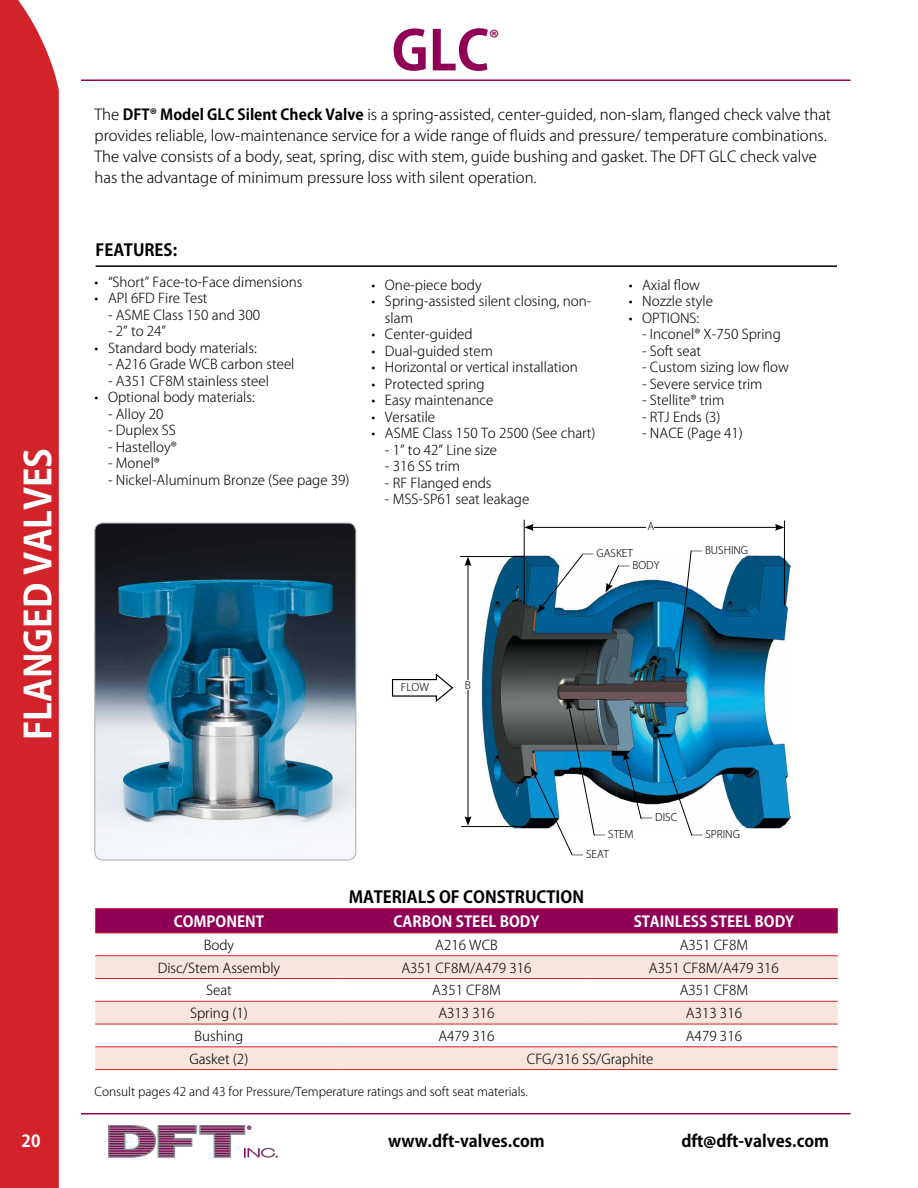
<style>
.page{position:relative;width:918px;height:1188px;background:#fff}
.page>*{position:absolute;margin:0;border:0;box-sizing:border-box;transform-origin:0 0}
.t1{font:700 54px "Koz Go Pro";color:#910057}
.t2{font:700 36px "Koz Go Pro";color:#fff}
.t3{font:700 21px "Koz Go Pro";color:#910057}
.t4{font:700 16.5px "Koz Go Pro";color:#000}
.t5{font:700 16.5px "Koz Go Pro";color:#fff}
.t6{font:300 15px/21px "Koz Go Pro";color:#000}
.t7{font:700 15px "Koz Go Pro";color:#fff}
.t8{font:300 13.5px/16.5px "Koz Go Pro";color:#000}
.t9{font:300 12px "Koz Go Pro";color:#000}
.t10{font:300 10.5px "Koz Go Pro";color:#000}
.s1{font-weight:700}
.s2{font-family:"Trebuchet MS"}
</style>
<div class="page">
<div style="left:0;top:0;width:59px;height:1188px;background:#d2232a"></div>
<hr style="left:96px;top:265px;width:741px;height:2px;background:#000">
<img style="left:481px;top:556px;width:310px;height:272px">
<img style="left:96px;top:523px;width:260px;height:337px">
<div style="left:94px;top:523px;width:262px;height:337px;border:1px solid #a7a9ac;border-radius:8px"></div>
<hr style="left:460px;top:556px;width:63px;height:1px;background:#000">
<hr style="left:461px;top:826px;width:67px;height:1px;background:#000">
<hr style="left:468px;top:564px;width:1px;height:255px;background:#000">
<svg style="left:465px;top:557px;width:6px;height:9px"></svg>
<svg style="left:465px;top:816px;width:6px;height:10px"></svg>
<svg style="left:391px;top:673px;width:63px;height:29px"></svg>
<div style="left:465px;top:680px;width:8px;height:9px;background:#fff"></div>
<hr style="left:524px;top:520px;width:1px;height:85px;background:#000">
<hr style="left:784px;top:521px;width:1px;height:84px;background:#000">
<hr style="left:531px;top:527px;width:246px;height:1px;background:#000">
<svg style="left:524px;top:524px;width:10px;height:7px"></svg>
<svg style="left:775px;top:524px;width:9px;height:7px"></svg>
<div style="left:646px;top:521px;width:8px;height:15px;background:#fff"></div>
<svg style="left:537px;top:554px;width:47px;height:59px"></svg>
<svg style="left:606px;top:565px;width:14px;height:28px"></svg>
<svg style="left:675px;top:550px;width:17px;height:127px"></svg>
<svg style="left:654px;top:724px;width:39px;height:112px"></svg>
<svg style="left:623px;top:751px;width:19px;height:69px"></svg>
<svg style="left:531px;top:700px;width:64px;height:156px"></svg>
<div style="left:95px;top:909px;width:743px;height:24px;background:#910057"></div>
<svg style="left:95px;top:956px;width:743px;height:113px;fill:#f8e5dc"></svg>
<hr style="left:95px;top:1069px;width:248px;height:1px;background:#d2232a">
<hr style="left:343px;top:1069px;width:247px;height:1px;background:#d2232a">
<hr style="left:590px;top:1069px;width:248px;height:1px;background:#d2232a">
<hr style="left:95px;top:908px;width:248px;height:1px;background:#d2232a">
<hr style="left:343px;top:908px;width:247px;height:1px;background:#d2232a">
<hr style="left:590px;top:908px;width:248px;height:1px;background:#d2232a">
<hr style="left:95px;top:933px;width:248px;height:1px;background:#d2232a">
<hr style="left:343px;top:933px;width:247px;height:1px;background:#d2232a">
<hr style="left:590px;top:933px;width:248px;height:1px;background:#d2232a">
<hr style="left:95px;top:955px;width:248px;height:1px;background:#d2232a">
<hr style="left:343px;top:955px;width:247px;height:1px;background:#d2232a">
<hr style="left:590px;top:955px;width:248px;height:1px;background:#d2232a">
<hr style="left:95px;top:978px;width:248px;height:1px;background:#d2232a">
<hr style="left:343px;top:978px;width:247px;height:1px;background:#d2232a">
<hr style="left:590px;top:978px;width:248px;height:1px;background:#d2232a">
<hr style="left:95px;top:1001px;width:248px;height:1px;background:#d2232a">
<hr style="left:343px;top:1001px;width:247px;height:1px;background:#d2232a">
<hr style="left:590px;top:1001px;width:248px;height:1px;background:#d2232a">
<hr style="left:95px;top:1024px;width:248px;height:1px;background:#d2232a">
<hr style="left:343px;top:1024px;width:247px;height:1px;background:#d2232a">
<hr style="left:590px;top:1024px;width:248px;height:1px;background:#d2232a">
<hr style="left:95px;top:1046px;width:248px;height:1px;background:#d2232a">
<hr style="left:343px;top:1046px;width:247px;height:1px;background:#d2232a">
<hr style="left:590px;top:1046px;width:248px;height:1px;background:#d2232a">
<hr style="left:81px;top:80px;width:769px;height:1px;background:#910057">
<svg style="left:108px;top:1125px;width:170px;height:33px"></svg>
<hr style="left:81px;top:1113px;width:769px;height:1px;background:#910057">
<h1 class="t1" style="left:392px;top:16px;width:99px">GLC</h1>
<h3 class="t3" style="left:489px;top:25px;width:12px">®</h3>
<p class="t6" style="left:94px;top:104px;width:738px">The <span class="s1">DFT® Model GLC Silent Check Valve</span> is a spring-assisted, center-guided, non-slam, flanged check valve that provides reliable, low-maintenance service for a wide range of fluids and pressure/ temperature combinations.<br>The valve consists of a body, seat, spring, disc with stem, guide bushing and gasket. The DFT GLC check valve has the advantage of minimum pressure loss with silent operation.</p>
<h2 class="t2" style="left:15px;top:740px;width:294px;rotate:-90deg">FLANGED VALVES</h2>
<p class="t4" style="left:96px;top:240px;width:83px">FEATURES:</p>
<p class="t8" style="left:94px;top:274px;width:209px">• “Short” Face-to-Face dimensions</p>
<p class="t8" style="left:94px;top:290px;width:115px">• API 6FD Fire Test</p>
<p class="t8" style="left:108px;top:307px;width:154px">- ASME Class 150 and 300</p>
<p class="t8" style="left:108px;top:323px;width:60px">- 2” to 24”</p>
<p class="t8" style="left:94px;top:340px;width:164px">• Standard body materials:</p>
<p class="t8" style="left:108px;top:356px;width:188px">- A216 Grade WCB carbon steel</p>
<p class="t8" style="left:108px;top:373px;width:163px">- A351 CF8M stainless steel</p>
<p class="t8" style="left:94px;top:389px;width:162px">• Optional body materials:</p>
<p class="t8" style="left:108px;top:406px;width:57px">- Alloy 20</p>
<p class="t8" style="left:108px;top:422px;width:69px">- Duplex SS</p>
<p class="t8" style="left:108px;top:439px;width:70px">- Hastelloy®</p>
<p class="t8" style="left:108px;top:455px;width:53px">- Monel®</p>
<p class="t8" style="left:108px;top:472px;width:243px">- Nickel-Aluminum Bronze (See page 39)</p>
<p class="t8" style="left:371px;top:277px;width:112px">• One-piece body</p>
<p class="t8" style="left:385px;top:293px;width:208px;text-indent:-13px">• Spring-assisted silent closing, non&shy;slam</p>
<p class="t8" style="left:371px;top:326px;width:103px">• Center-guided</p>
<p class="t8" style="left:371px;top:343px;width:123px">• Dual-guided stem</p>
<p class="t8" style="left:371px;top:359px;width:208px">• Horizontal or vertical installation</p>
<p class="t8" style="left:371px;top:376px;width:115px">• Protected spring</p>
<p class="t8" style="left:371px;top:392px;width:123px">• Easy maintenance</p>
<p class="t8" style="left:371px;top:409px;width:65px">• Versatile</p>
<p class="t8" style="left:371px;top:425px;width:225px">• ASME Class 150 To 2500 (See chart)</p>
<p class="t8" style="left:385px;top:442px;width:114px">- 1” to 42” Line size</p>
<p class="t8" style="left:385px;top:458px;width:76px">- 316 SS trim</p>
<p class="t8" style="left:385px;top:475px;width:108px">- RF Flanged ends</p>
<p class="t8" style="left:385px;top:491px;width:146px">- MSS-SP61 seat leakage</p>
<p class="t8" style="left:629px;top:277px;width:73px">• Axial flow</p>
<p class="t8" style="left:629px;top:293px;width:86px">• Nozzle style</p>
<p class="t8" style="left:629px;top:310px;width:72px">• OPTIONS:</p>
<p class="t8" style="left:642px;top:326px;width:140px">- Inconel® X-750 Spring</p>
<p class="t8" style="left:642px;top:343px;width:61px">- Soft seat</p>
<p class="t8" style="left:642px;top:359px;width:148px">- Custom sizing low flow</p>
<p class="t8" style="left:642px;top:376px;width:122px">- Severe service trim</p>
<p class="t8" style="left:642px;top:392px;width:84px">- Stellite® trim</p>
<p class="t8" style="left:642px;top:409px;width:80px">- RTJ Ends (3)</p>
<p class="t8" style="left:642px;top:425px;width:102px">- NACE (Page 41)</p>
<p class="t10" style="left:582px;top:547px;width:52px">— GASKET</p>
<p class="t10" style="left:618px;top:558px;width:43px">— BODY</p>
<p class="t10" style="left:691px;top:543px;width:59px">— BUSHING</p>
<p class="t10" style="left:401px;top:681px;width:30px">FLOW</p>
<p class="t10" style="left:465px;top:678px;width:7px">B</p>
<p class="t10" style="left:594px;top:827px;width:41px">— STEM</p>
<p class="t10" style="left:572px;top:847px;width:39px">— SEAT</p>
<p class="t10" style="left:641px;top:811px;width:38px">— DISC</p>
<p class="t10" style="left:691px;top:827px;width:50px">— SPRING</p>
<p class="t4" style="left:349px;top:886px;width:237px">MATERIALS OF CONSTRUCTION</p>
<p class="t7" style="left:174px;top:912px;width:92px">COMPONENT</p>
<p class="t7" style="left:394px;top:912px;width:147px">CARBON STEEL BODY</p>
<p class="t7" style="left:634px;top:912px;width:162px">STAINLESS STEEL BODY</p>
<p class="t8" style="left:204px;top:937px;width:32px">Body</p>
<p class="t8" style="left:435px;top:937px;width:64px">A216 WCB</p>
<p class="t8" style="left:680px;top:937px;width:70px">A351 CF8M</p>
<p class="t8" style="left:158px;top:959px;width:124px">Disc/Stem Assembly</p>
<p class="t8" style="left:401px;top:959px;width:132px">A351 CF8M/A479 316</p>
<p class="t8" style="left:649px;top:959px;width:132px">A351 CF8M/A479 316</p>
<p class="t8" style="left:206px;top:982px;width:27px">Seat</p>
<p class="t8" style="left:432px;top:982px;width:70px">A351 CF8M</p>
<p class="t8" style="left:680px;top:982px;width:70px">A351 CF8M</p>
<p class="t8" style="left:190px;top:1005px;width:59px">Spring (1)</p>
<p class="t8" style="left:438px;top:1005px;width:58px">A313 316</p>
<p class="t8" style="left:686px;top:1005px;width:58px">A313 316</p>
<p class="t8" style="left:195px;top:1028px;width:50px">Bushing</p>
<p class="t8" style="left:438px;top:1028px;width:58px">A479 316</p>
<p class="t8" style="left:686px;top:1028px;width:58px">A479 316</p>
<p class="t8" style="left:189px;top:1051px;width:60px">Gasket (2)</p>
<p class="t8" style="left:527px;top:1051px;width:128px">CFG/316 SS/Graphite</p>
<p class="t9" style="left:94px;top:1084px;width:435px">Consult pages 42 and 43 for Pressure/Temperature ratings and soft seat materials.</p>
<p class="t5" style="left:22px;top:1131px;width:20px">20</p>
<p class="t4" style="left:388px;top:1131px;width:158px">www.dft-valves.com</p>
<p class="t4" style="left:681px;top:1131px;width:149px">dft<span class="s2">@</span>dft-valves.com</p>
</div>
